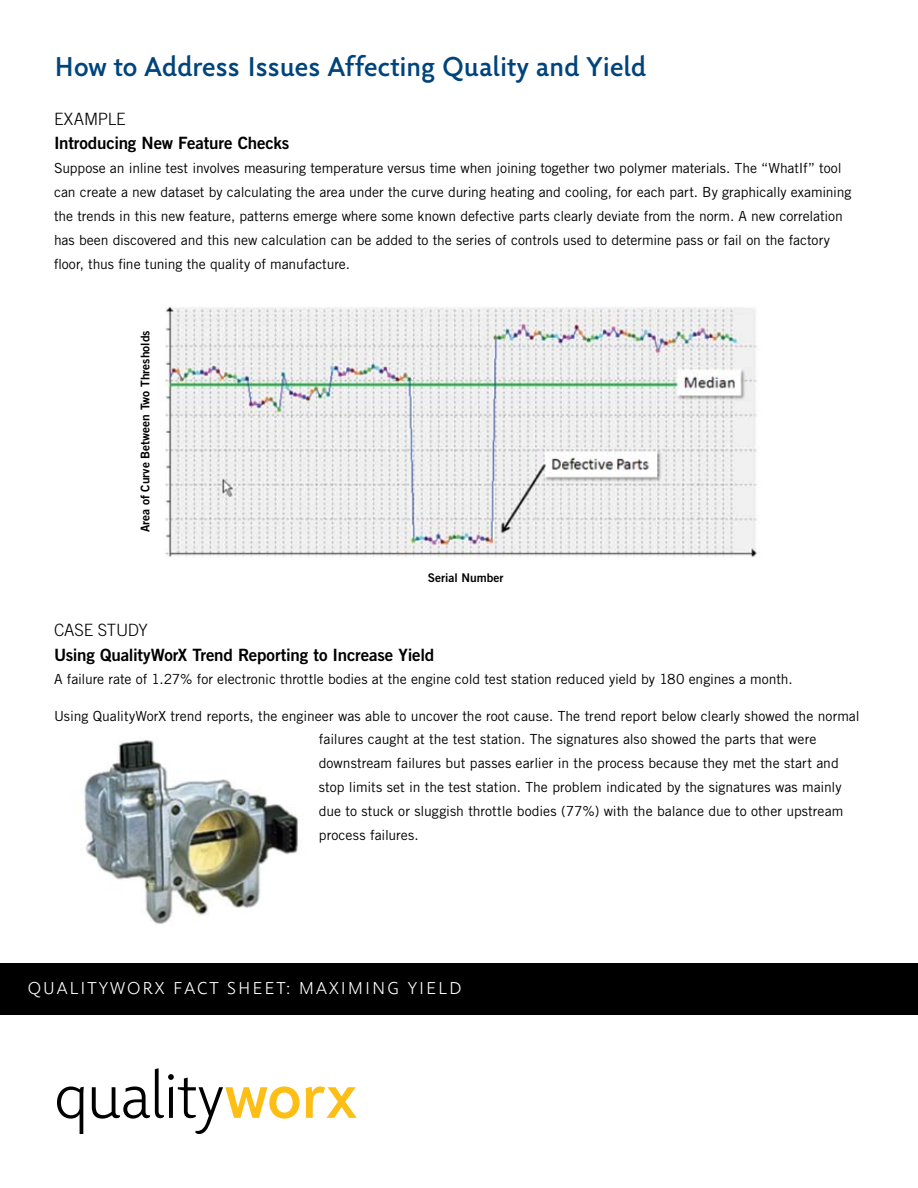
<style>
.page{position:relative;width:918px;height:1188px;background:#fff}
.page>*{position:absolute;margin:0;border:0;box-sizing:border-box;transform-origin:0 0}
.t1{font:700 28.5px "Public";letter-spacing:-.02em;color:#00447c}
.t2{font:18px "Public";letter-spacing:.11em;color:#fff}
.t3{font:16.95px "Trade Gothic Bold Two";letter-spacing:-.015em;color:#000}
.t4{font:300 16.95px "Trade Gothic";letter-spacing:-.01em;color:#000}
.t5{font:13.95px/24px "Trade Gothic";letter-spacing:-.005em;color:#000}
.t6{font:12px "Trade Gothic Bold Two";color:#000}
</style>
<div class="page">
<svg style="left:864px;top:963px;width:54px;height:1px"></svg>
<div style="left:0;top:964px;width:918px;height:51px;background:#000"></div>
<img style="left:165px;top:306px;width:592px;height:252px">
<img style="left:83px;top:740px;width:216px;height:184px">
<svg style="left:57px;top:1086px;width:27px;height:48px"></svg>
<svg style="left:92px;top:1068px;width:208px;height:66px"></svg>
<svg style="left:306px;top:1086px;width:51px;height:32px"></svg>
<h1 class="t1" style="left:54px;top:52px;width:594px">How to Address Issues Affecting Quality and Yield</h1>
<p class="t4" style="left:54px;top:109px;width:73px">EXAMPLE</p>
<p class="t3" style="left:54px;top:133px;width:237px">Introducing New Feature Checks</p>
<p class="t5" style="left:54px;top:156px;width:799px">Suppose an inline test involves measuring temperature versus time when joining together two polymer materials. The “WhatIf” tool can create a new dataset by calculating the area under the curve during heating and cooling, for each part. By graphically examining the trends in this new feature, patterns emerge where some known defective parts clearly deviate from the norm. A new correlation has been discovered and this new calculation can be added to the series of controls used to determine pass or fail on the factory floor, thus fine tuning the quality of manufacture.</p>
<p class="t6" style="left:138px;top:532px;width:204px;rotate:-90deg">Area of Curve Between Two Thresholds</p>
<p class="t6" style="left:428px;top:570px;width:77px">Serial Number</p>
<p class="t4" style="left:54px;top:620px;width:95px">CASE STUDY</p>
<p class="t3" style="left:54px;top:644px;width:382px">Using QualityWorX Trend Reporting to Increase Yield</p>
<p class="t5" style="left:54px;top:667px;width:740px">A failure rate of 1.27% for electronic throttle bodies at the engine cold test station reduced yield by 180 engines a month.</p>
<p class="t5" style="left:319px;top:703px;width:542px;text-indent:-265px">Using QualityWorX trend reports, the engineer was able to uncover the root cause. The trend report below clearly showed the normal failures caught at the test station. The signatures also showed the parts that were downstream failures but passes earlier in the process because they met the start and stop limits set in the test station. The problem indicated by the signatures was mainly due to stuck or sluggish throttle bodies (77%) with the balance due to other upstream process failures.</p>
<p class="t2" style="left:28px;top:979px;width:435px">QUALITYWORX FACT SHEET: MAXIMING YIELD</p>
</div>
